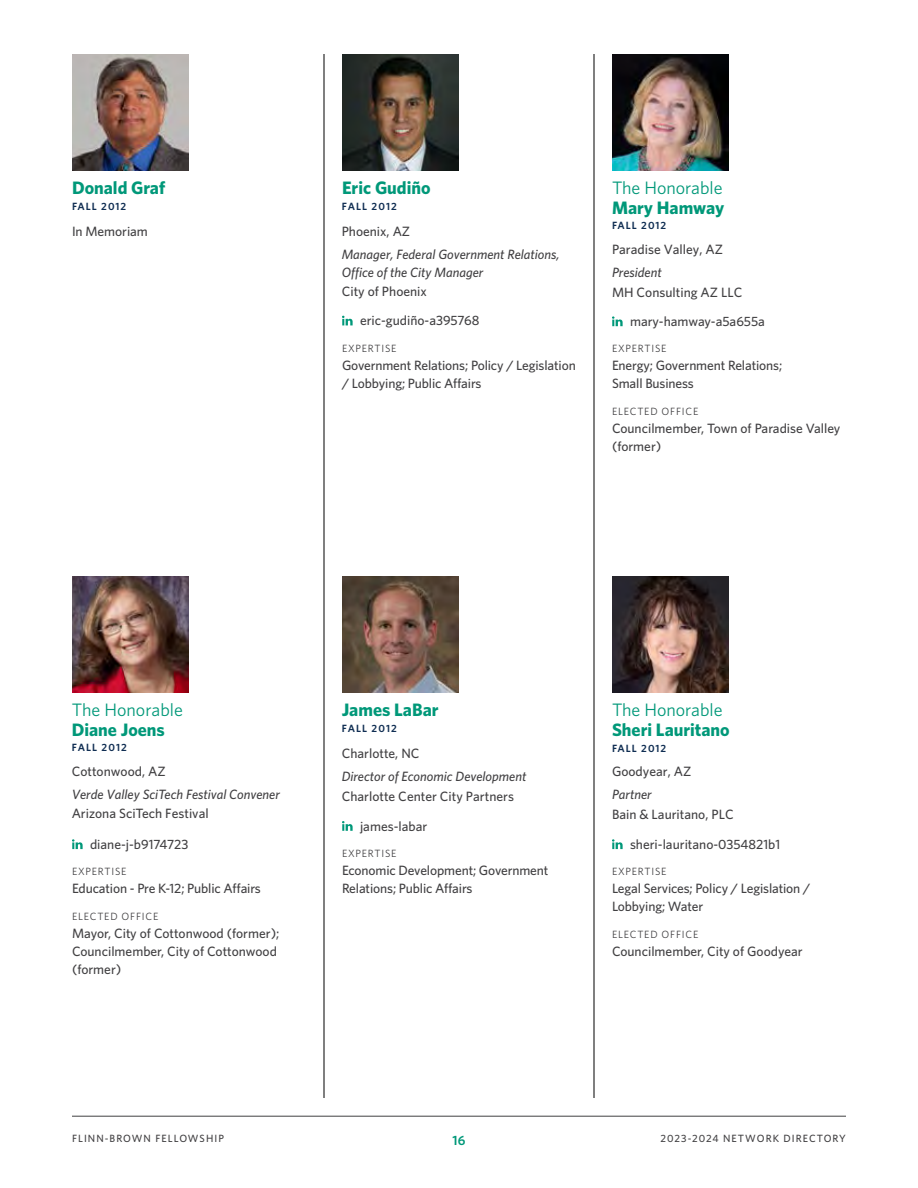
<style>
.page{position:relative;width:918px;height:1188px;background:#fff}
.page>*{position:absolute;margin:0;border:0;box-sizing:border-box;transform-origin:0 0}
.t1{font:700 18px "Whitney";color:#009879}
.t2{font:18px "Whitney";color:#009879}
.t3{font:500 13.5px/18px "Whitney";color:#414042}
.t4{font:italic 500 13.5px/18.3px "Whitney";color:#414042}
.t5{font:600 13.5px "Whitney";color:#009879}
.t6{font:10.5px "Whitney";letter-spacing:.075em;color:#414042}
.t7{font:600 10.5px "Whitney";letter-spacing:.1em;color:#0f2d52}
.t8{font:500 10.5px "Whitney";letter-spacing:.1em;color:#414042}
</style>
<div class="page">
<hr style="left:324px;top:54px;width:1px;height:1044px;background:#000">
<hr style="left:594px;top:54px;width:1px;height:1044px;background:#000">
<hr style="left:72px;top:1116px;width:774px;height:1px;background:#414042">
<svg style="left:342px;top:316px;width:11px;height:9px"></svg>
<img style="left:342px;top:54px;width:117px;height:117px">
<svg style="left:612px;top:316px;width:11px;height:10px"></svg>
<img style="left:612px;top:54px;width:117px;height:117px">
<svg style="left:72px;top:839px;width:11px;height:10px"></svg>
<img style="left:72px;top:576px;width:117px;height:117px">
<svg style="left:342px;top:821px;width:11px;height:10px"></svg>
<img style="left:342px;top:576px;width:117px;height:117px">
<svg style="left:612px;top:839px;width:11px;height:10px"></svg>
<img style="left:612px;top:576px;width:117px;height:117px">
<img style="left:72px;top:54px;width:117px;height:117px">
<h1 class="t1" style="left:72px;top:177px;width:95px">Donald Graf</h1>
<p class="t7" style="left:72px;top:200px;width:56px">FALL 2012</p>
<p class="t3" style="left:72px;top:222px;width:77px">In Memoriam</p>
<h1 class="t1" style="left:342px;top:177px;width:90px">Eric Gudiño</h1>
<p class="t7" style="left:342px;top:200px;width:57px">FALL 2012</p>
<p class="t3" style="left:342px;top:222px;width:70px">Phoenix, AZ</p>
<p class="t4" style="left:342px;top:245px;width:219px">Manager, Federal Government Relations,<br>Office of the City Manager</p>
<p class="t3" style="left:342px;top:282px;width:87px">City of Phoenix</p>
<p class="t3" style="left:360px;top:311px;width:121px">eric-gudiño-a395768</p>
<p class="t6" style="left:342px;top:342px;width:56px">EXPERTISE</p>
<p class="t3" style="left:342px;top:356px;width:235px">Government Relations; Policy / Legislation / Lobbying; Public Affairs</p>
<h1 class="t2" style="left:612px;top:177px;width:112px">The Honorable</h1>
<h1 class="t1" style="left:612px;top:197px;width:114px">Mary Hamway</h1>
<p class="t7" style="left:612px;top:219px;width:56px">FALL 2012</p>
<p class="t3" style="left:612px;top:240px;width:112px">Paradise Valley, AZ</p>
<p class="t4" style="left:612px;top:263px;width:51px">President</p>
<p class="t3" style="left:612px;top:282px;width:132px">MH Consulting AZ LLC</p>
<p class="t3" style="left:630px;top:312px;width:136px">mary-hamway-a5a655a</p>
<p class="t6" style="left:612px;top:343px;width:56px">EXPERTISE</p>
<p class="t3" style="left:612px;top:356px;width:172px">Energy; Government Relations;<br>Small Business</p>
<p class="t6" style="left:612px;top:405px;width:88px">ELECTED OFFICE</p>
<p class="t3" style="left:612px;top:419px;width:230px">Councilmember, Town of Paradise Valley (former)</p>
<h1 class="t2" style="left:72px;top:699px;width:113px">The Honorable</h1>
<h1 class="t1" style="left:72px;top:719px;width:95px">Diane Joens</h1>
<p class="t7" style="left:72px;top:741px;width:57px">FALL 2012</p>
<p class="t3" style="left:72px;top:762px;width:95px">Cottonwood, AZ</p>
<p class="t4" style="left:72px;top:785px;width:210px">Verde Valley SciTech Festival Convener</p>
<p class="t3" style="left:72px;top:804px;width:139px">Arizona SciTech Festival</p>
<p class="t3" style="left:90px;top:835px;width:100px">diane-j-b9174723</p>
<p class="t6" style="left:72px;top:865px;width:56px">EXPERTISE</p>
<p class="t3" style="left:72px;top:879px;width:190px">Education - Pre K-12; Public Affairs</p>
<p class="t6" style="left:72px;top:910px;width:88px">ELECTED OFFICE</p>
<p class="t3" style="left:72px;top:924px;width:209px">Mayor, City of Cottonwood (former);<br>Councilmember, City of Cottonwood (former)</p>
<h1 class="t1" style="left:342px;top:699px;width:98px">James LaBar</h1>
<p class="t7" style="left:342px;top:722px;width:57px">FALL 2012</p>
<p class="t3" style="left:342px;top:744px;width:79px">Charlotte, NC</p>
<p class="t4" style="left:342px;top:767px;width:186px">Director of Economic Development</p>
<p class="t3" style="left:342px;top:786px;width:174px">Charlotte Center City Partners</p>
<p class="t3" style="left:360px;top:817px;width:69px">james-labar</p>
<p class="t6" style="left:342px;top:847px;width:56px">EXPERTISE</p>
<p class="t3" style="left:342px;top:861px;width:208px">Economic Development; Government<br>Relations; Public Affairs</p>
<h1 class="t2" style="left:612px;top:699px;width:112px">The Honorable</h1>
<h1 class="t1" style="left:612px;top:719px;width:119px">Sheri Lauritano</h1>
<p class="t7" style="left:612px;top:741px;width:56px">FALL 2012</p>
<p class="t3" style="left:612px;top:762px;width:81px">Goodyear, AZ</p>
<p class="t4" style="left:612px;top:785px;width:41px">Partner</p>
<p class="t3" style="left:612px;top:804px;width:123px">Bain &amp; Lauritano, PLC</p>
<p class="t3" style="left:630px;top:835px;width:152px">sheri-lauritano-0354821b1</p>
<p class="t6" style="left:612px;top:865px;width:56px">EXPERTISE</p>
<p class="t3" style="left:612px;top:879px;width:200px">Legal Services; Policy / Legislation /<br>Lobbying; Water</p>
<p class="t6" style="left:612px;top:928px;width:88px">ELECTED OFFICE</p>
<p class="t3" style="left:612px;top:942px;width:192px">Councilmember, City of Goodyear</p>
<p class="t8" style="left:72px;top:1132px;width:153px">FLINN-BROWN FELLOWSHIP</p>
<p class="t5" style="left:453px;top:1132px;width:14px">16</p>
<p class="t8" style="left:661px;top:1132px;width:187px">2023-2024 NETWORK DIRECTORY</p>
</div>
